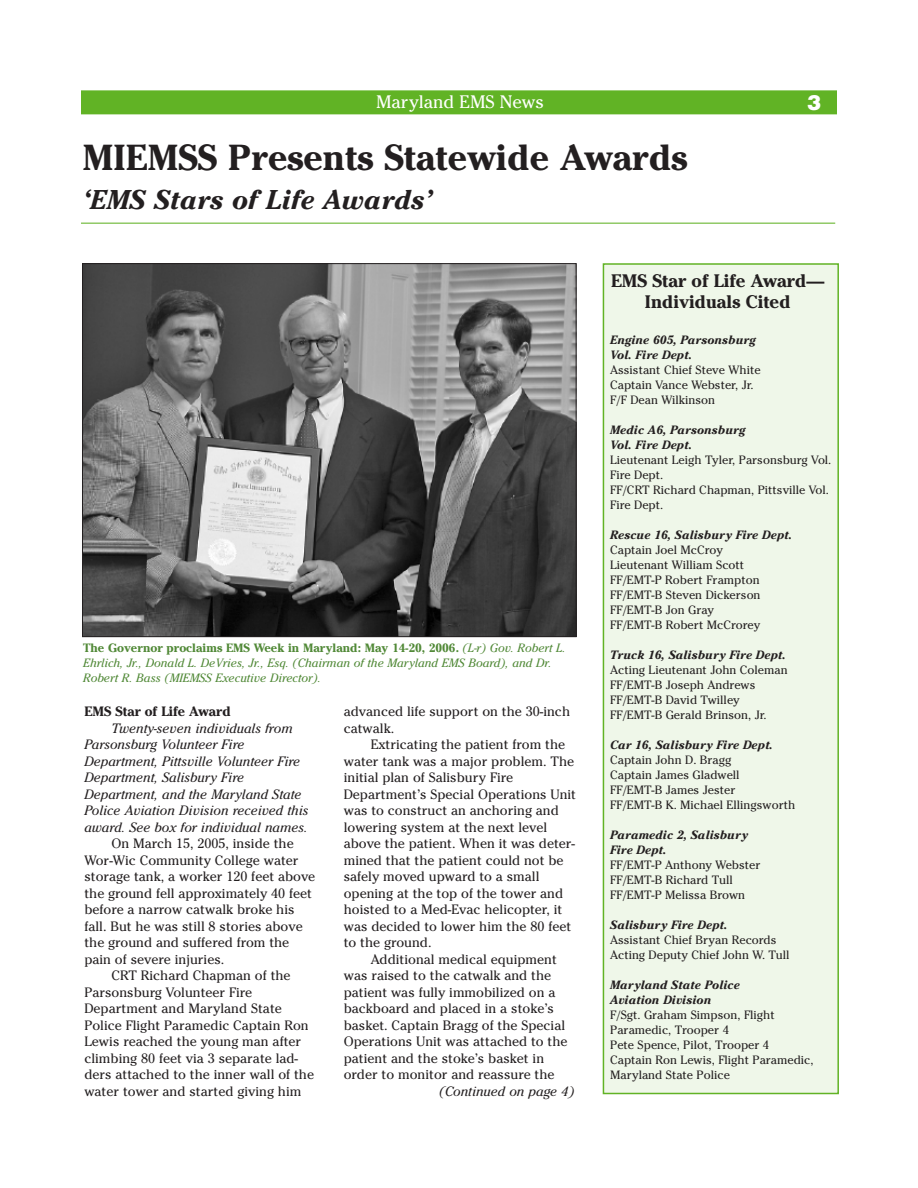
<style>
.page{position:relative;width:918px;height:1188px;background:#fff}
.page>*{position:absolute;margin:0;border:0;box-sizing:border-box;transform-origin:0 0}
.t1{font:700 36px "Cheltenham";color:#231f20}
.t2{font:italic 700 27px "Cheltenham";color:#231f20}
.t3{font:900 21px "Helvetica";color:#fff}
.t4{font:700 18px/21px "Cheltenham";color:#231f20;text-align:center}
.t5{font:18px "Cheltenham";color:#fff}
.t6{font:13.5px/16.5px "Cheltenham";color:#231f20}
.t7{font:italic 13.5px/16.5px "Cheltenham";color:#231f20}
.t8{font:700 13.5px "Cheltenham";color:#231f20}
.t9{font:12px/15px "Cheltenham";color:#231f20}
.t10{font:italic 700 12px/15px "Cheltenham";color:#231f20}
.t11{font:italic 12px/15px "Cheltenham";color:#518937}
.s1{font-weight:700;font-style:normal}
</style>
<div class="page">
<div style="left:81px;top:90px;width:756px;height:24px;background:#61b325"></div>
<img style="left:84px;top:265px;width:490px;height:370px">
<hr style="left:81px;top:223px;width:754px;height:1px;background:#61b325">
<div style="left:603px;top:264px;width:235px;height:830px;background:#eff7e9"></div>
<div style="left:603px;top:263px;width:236px;height:831px;border:2px solid #61b325"></div>
<h3 class="t5" style="left:376px;top:91px;width:170px">Maryland EMS News</h3>
<h1 class="t1" style="left:83px;top:136px;width:606px">MIEMSS Presents Statewide Awards</h1>
<h2 class="t2" style="left:83px;top:184px;width:351px">‘EMS Stars of Life Awards’</h2>
<h3 class="t3" style="left:807px;top:91px;width:16px">3</h3>
<p class="t11" style="left:83px;top:642px;width:484px"><span class="s1">The Governor proclaims EMS Week in Maryland: May 14-20, 2006.</span> (L-r) Gov. Robert L.<br>Ehrlich, Jr., Donald L. DeVries, Jr., Esq. (Chairman of the Maryland EMS Board), and Dr.<br>Robert R. Bass (MIEMSS Executive Director).</p>
<p class="t8" style="left:84px;top:703px;width:148px">EMS Star of Life Award</p>
<p class="t7" style="left:84px;top:721px;width:226px;text-indent:27px">Twenty-seven individuals from Parsonsburg Volunteer Fire Department, Pittsville Volunteer Fire Department, Salisbury Fire Department, and the Maryland State Police Aviation Division received this award. See box for individual names.</p>
<p class="t6" style="left:111px;top:835px;width:184px">On March 15, 2005, inside the</p>
<p class="t6" style="left:84px;top:852px;width:216px">Wor-Wic Community College water</p>
<p class="t6" style="left:84px;top:868px;width:232px">storage tank, a worker 120 feet above</p>
<p class="t6" style="left:84px;top:885px;width:229px">the ground fell approximately 40 feet</p>
<p class="t6" style="left:84px;top:901px;width:212px">before a narrow catwalk broke his</p>
<p class="t6" style="left:84px;top:918px;width:220px">fall. But he was still 8 stories above</p>
<p class="t6" style="left:84px;top:934px;width:206px">the ground and suffered from the</p>
<p class="t6" style="left:84px;top:951px;width:142px">pain of severe injuries.</p>
<p class="t6" style="left:111px;top:967px;width:181px">CRT Richard Chapman of the</p>
<p class="t6" style="left:84px;top:984px;width:169px">Parsonsburg Volunteer Fire</p>
<p class="t6" style="left:84px;top:1000px;width:199px">Department and Maryland State</p>
<p class="t6" style="left:84px;top:1017px;width:226px">Police Flight Paramedic Captain Ron</p>
<p class="t6" style="left:84px;top:1033px;width:218px">Lewis reached the young man after</p>
<p class="t6" style="left:84px;top:1050px;width:215px">climbing 80 feet via 3 separate lad-</p>
<p class="t6" style="left:84px;top:1066px;width:231px">ders attached to the inner wall of the</p>
<p class="t6" style="left:84px;top:1083px;width:219px">water tower and started giving him</p>
<p class="t6" style="left:344px;top:703px;width:228px">advanced life support on the 30-inch catwalk.</p>
<p class="t6" style="left:344px;top:736px;width:234px;text-indent:27px">Extricating the patient from the water tank was a major problem. The initial plan of Salisbury Fire<br>Department’s Special Operations Unit was to construct an anchoring and lowering system at the next level above the patient. When it was deter&shy;mined that the patient could not be safely moved upward to a small opening at the top of the tower and hoisted to a Med-Evac helicopter, it was decided to lower him the 80 feet to the ground.</p>
<p class="t6" style="left:344px;top:951px;width:225px;text-indent:27px">Additional medical equipment was raised to the catwalk and the patient was fully immobilized on a backboard and placed in a stoke’s basket. Captain Bragg of the Special Operations Unit was attached to the patient and the stoke’s basket in order to monitor and reassure the</p>
<p class="t7" style="left:439px;top:1085px;width:137px">(Continued on page 4)</p>
<h3 class="t4" style="left:611px;top:270px;width:215px">EMS Star of Life Award—<br>Individuals Cited</h3>
<p class="t10" style="left:610px;top:332px;width:147px">Engine 605, Parsonsburg<br>Vol. Fire Dept.</p>
<p class="t9" style="left:610px;top:362px;width:152px">Assistant Chief Steve White<br>Captain Vance Webster, Jr.<br>F/F Dean Wilkinson</p>
<p class="t10" style="left:610px;top:422px;width:137px">Medic A6, Parsonsburg<br>Vol. Fire Dept.</p>
<p class="t9" style="left:610px;top:452px;width:223px">Lieutenant Leigh Tyler, Parsonsburg Vol.<br>Fire Dept.<br>FF/CRT Richard Chapman, Pittsville Vol.<br>Fire Dept.</p>
<p class="t10" style="left:610px;top:527px;width:183px">Rescue 16, Salisbury Fire Dept.</p>
<p class="t9" style="left:610px;top:542px;width:152px">Captain Joel McCroy<br>Lieutenant William Scott<br>FF/EMT-P Robert Frampton<br>FF/EMT-B Steven Dickerson<br>FF/EMT-B Jon Gray<br>FF/EMT-B Robert McCrorey</p>
<p class="t10" style="left:610px;top:647px;width:177px">Truck 16, Salisbury Fire Dept.</p>
<p class="t9" style="left:610px;top:662px;width:179px">Acting Lieutenant John Coleman<br>FF/EMT-B Joseph Andrews<br>FF/EMT-B David Twilley<br>FF/EMT-B Gerald Brinson, Jr.</p>
<p class="t10" style="left:610px;top:737px;width:164px">Car 16, Salisbury Fire Dept.</p>
<p class="t9" style="left:610px;top:752px;width:187px">Captain John D. Bragg<br>Captain James Gladwell<br>FF/EMT-B James Jester<br>FF/EMT-B K. Michael Ellingsworth</p>
<p class="t10" style="left:610px;top:827px;width:139px">Paramedic 2, Salisbury<br>Fire Dept.</p>
<p class="t9" style="left:610px;top:857px;width:152px">FF/EMT-P Anthony Webster<br>FF/EMT-B Richard Tull<br>FF/EMT-P Melissa Brown</p>
<p class="t10" style="left:610px;top:917px;width:119px">Salisbury Fire Dept.</p>
<p class="t9" style="left:610px;top:932px;width:181px">Assistant Chief Bryan Records<br>Acting Deputy Chief John W. Tull</p>
<p class="t10" style="left:610px;top:977px;width:131px">Maryland State Police<br>Aviation Division</p>
<p class="t9" style="left:610px;top:1007px;width:205px">F/Sgt. Graham Simpson, Flight<br>Paramedic, Trooper 4<br>Pete Spence, Pilot, Trooper 4<br>Captain Ron Lewis, Flight Paramedic,<br>Maryland State Police</p>
</div>
